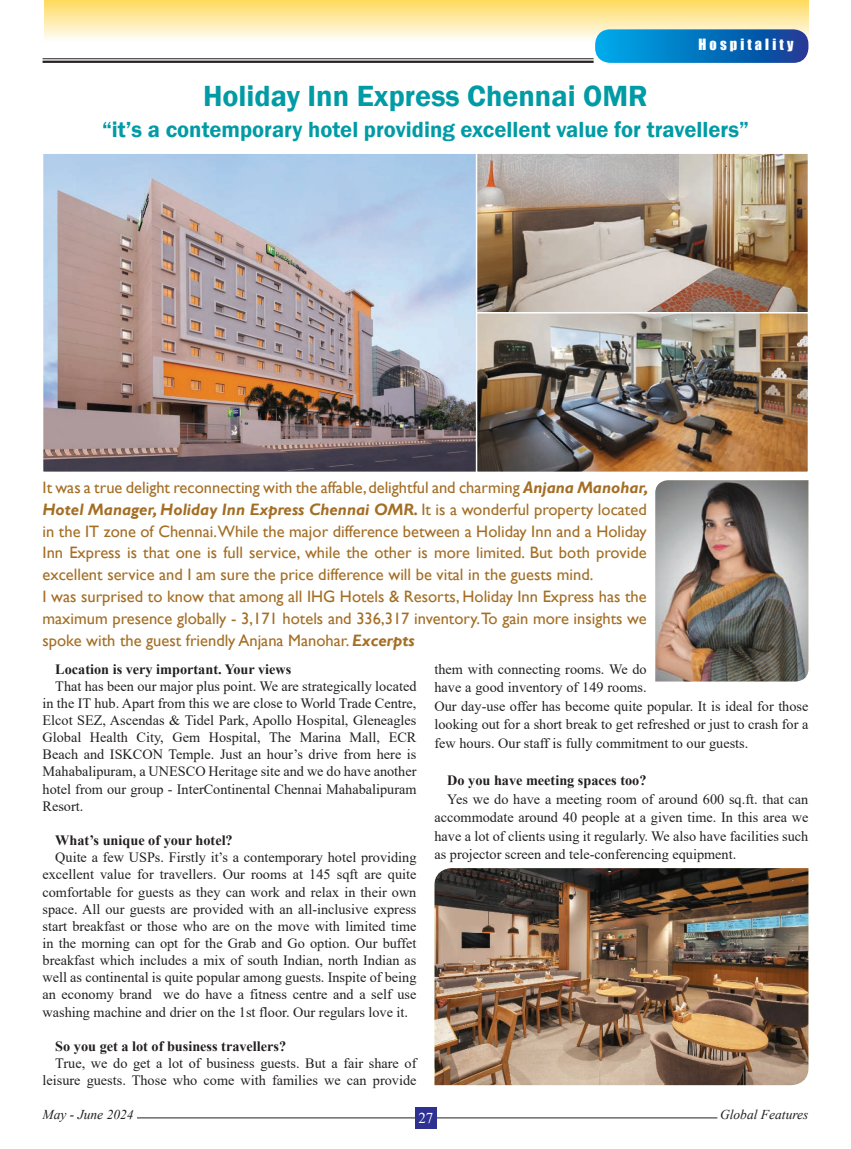
<style>
.page{position:relative;width:851px;height:1149px;background:#fff}
.page>*{position:absolute;margin:0;border:0;box-sizing:border-box;transform-origin:0 0}
.t1{font:600 30px "Franklin Gothic";color:#009ba5}
.t2{font:600 22.5px "Franklin Gothic";color:#009ba5}
.t3{font:16.5px/21.8px "Gill Sans";color:#a46e24}
.t4{font:15px "Times New Roman";color:#fff}
.t5{font:14.25px/17.1px "Times New Roman";color:#231f20;text-align:justify}
.t6{font:700 14.25px "Times New Roman";color:#231f20}
.t7{font:14.25px "Impact";letter-spacing:.22em;color:#fff}
.t8{font:italic 13.5px "Times New Roman";color:#231f20}
.s1{font-weight:700;font-style:italic}
</style>
<div class="page">
<div style="left:44px;top:0;width:764px;height:41px;background:linear-gradient(to bottom,#ffda5e,#fefdf8)"></div>
<svg style="left:595px;top:29px;width:213px;height:34px;background:#0875bf"></svg>
<hr style="left:43px;top:61px;width:550px;height:2px;background:#231f20">
<hr style="left:43px;top:58px;width:550px;height:1px;background:#231f20">
<hr style="left:137px;top:1117px;width:580px;height:1px;background:#231f20">
<div style="left:415px;top:1106px;width:21px;height:22px;background:#2e3092"></div>
<img style="left:45px;top:155px;width:430px;height:315px">
<div style="left:42px;top:152px;width:441px;height:321px;border:2px solid #fff"></div>
<img style="left:655px;top:480px;width:153px;height:201px">
<img style="left:434px;top:868px;width:374px;height:216px">
<img style="left:478px;top:155px;width:328px;height:155px">
<div style="left:475px;top:152px;width:334px;height:161px;border:2px solid #fff"></div>
<img style="left:478px;top:315px;width:328px;height:155px">
<div style="left:475px;top:312px;width:334px;height:161px;border:2px solid #fff"></div>
<p class="t7" style="left:698px;top:33px;width:96px">Hospitality</p>
<h1 class="t1" style="left:203px;top:78px;width:446px">Holiday Inn Express Chennai OMR</h1>
<h2 class="t2" style="left:102px;top:116px;width:648px">“it’s a contemporary hotel providing excellent value for travellers”</h2>
<p class="t3" style="left:43px;top:477px;width:607px">It was a true delight reconnecting with the affable, delightful and charming <span class="s1">Anjana Manohar, Hotel Manager, Holiday Inn Express Chennai OMR.</span> It is a wonderful property located in the IT zone of Chennai.While the major difference between a Holiday Inn and a Holiday Inn Express is that one is full service, while the other is more limited. But both provide excellent service and I am sure the price difference will be vital in the guests mind.<br>I was surprised to know that among all IHG Hotels &amp; Resorts, Holiday Inn Express has the maximum presence globally - 3,171 hotels and 336,317 inventory.To gain more insights we spoke with the guest friendly Anjana Manohar. <span class="s1">Excerpts</span></p>
<p class="t6" style="left:55px;top:658px;width:237px">Location is very important. Your views</p>
<p class="t5" style="left:43px;top:676px;width:375px;text-indent:13px">That has been our major plus point. We are strategically located in the IT hub. Apart from this we are close to World Trade Centre, Elcot SEZ, Ascendas &amp; Tidel Park, Apollo Hospital, Gleneagles Global Health City, Gem Hospital, The Marina Mall, ECR Beach and ISKCON Temple. Just an hour’s drive from here is Mahabalipuram, a UNESCO Heritage site and we do have another hotel from our group - InterContinental Chennai Mahabalipuram Resort.</p>
<p class="t6" style="left:55px;top:829px;width:179px">What’s unique of your hotel?</p>
<p class="t5" style="left:43px;top:848px;width:375px;text-indent:13px">Quite a few USPs. Firstly it’s a contemporary hotel providing excellent value for travellers. Our rooms at 145 sqft are quite comfortable for guests as they can work and relax in their own space. All our guests are provided with an all-inclusive express start breakfast or those who are on the move with limited time in the morning can opt for the Grab and Go option. Our buffet breakfast which includes a mix of south Indian, north Indian as well as continental is quite popular among guests. Inspite of being an economy brand we do have a fitness centre and a self use washing machine and drier on the 1st floor. Our regulars love it.</p>
<p class="t6" style="left:55px;top:1035px;width:232px">So you get a lot of business travellers?</p>
<p class="t5" style="left:43px;top:1053px;width:375px;text-align:right">True, we do get a lot of business guests. But a fair share of leisure guests. Those who come with families we can provide</p>
<p class="t5" style="left:434px;top:659px;width:375px;line-height:18.5px;text-align:left">them with connecting rooms. We do<br>have a good inventory of 149 rooms.<br>Our day-use offer has become quite popular. It is ideal for those looking out for a short break to get refreshed or just to crash for a few hours. Our staff is fully commitment to our guests.</p>
<p class="t6" style="left:447px;top:769px;width:201px">Do you have meeting spaces too?</p>
<p class="t5" style="left:434px;top:788px;width:375px;line-height:18.5px;text-indent:13px">Yes we do have a meeting room of around 600 sq.ft. that can accommodate around 40 people at a given time. In this area we have a lot of clients using it regularly. We also have facilities such as projector screen and tele-conferencing equipment.</p>
<p class="t8" style="left:43px;top:1104px;width:93px">May - June 2024</p>
<p class="t8" style="left:720px;top:1104px;width:90px">Global Features</p>
<p class="t4" style="left:418px;top:1107px;width:16px">27</p>
</div>
